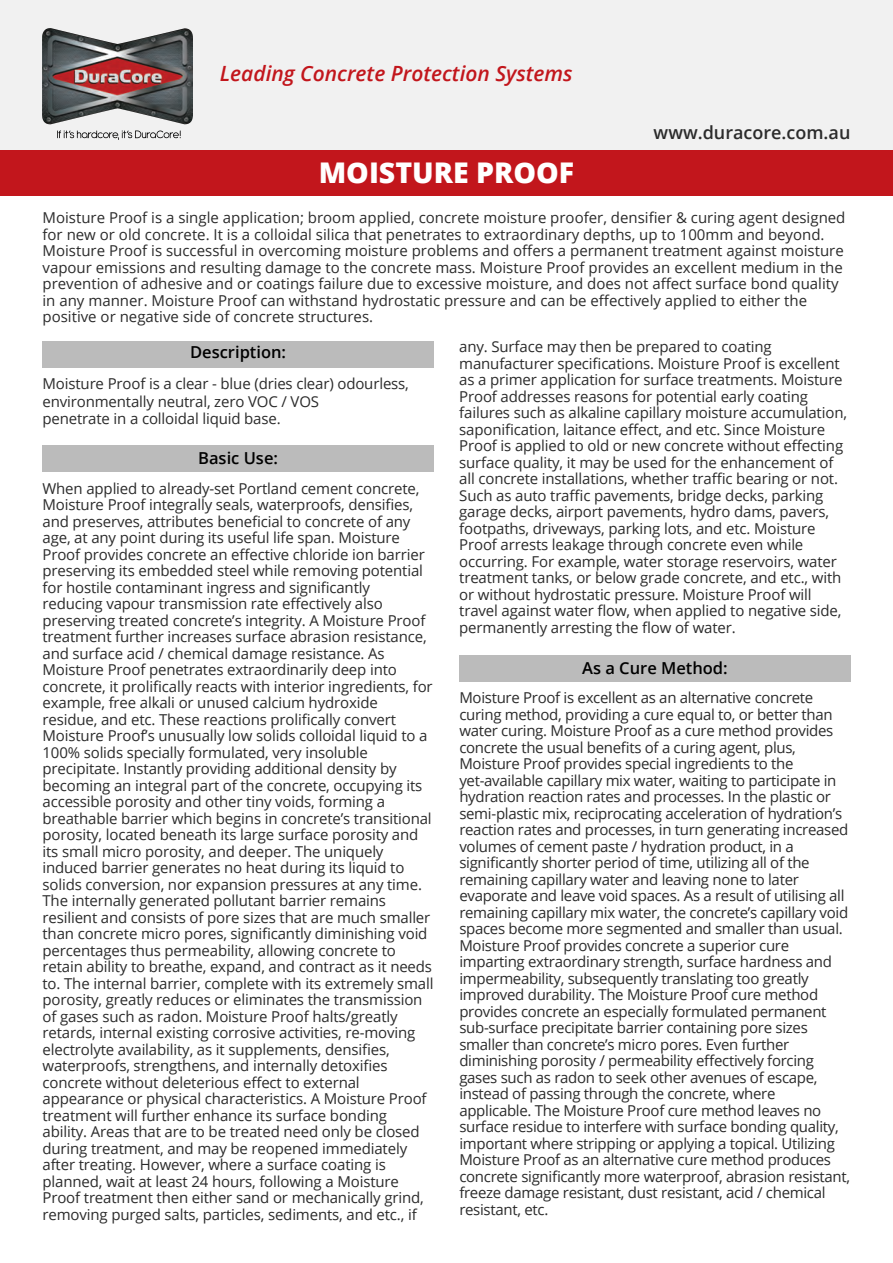
<style>
.page{position:relative;width:893px;height:1263px;background:#fff}
.page>*{position:absolute;margin:0;border:0;box-sizing:border-box;transform-origin:0 0}
.t1{font:800 28.5px "Open Sans";color:#fff}
.t2{font:italic 600 21px "Open Sans";color:#c2161c}
.t3{font:600 18px "Open Sans";color:#2b2b2b}
.t4{font:600 16.5px "Open Sans";color:#000}
.t5{font:15px/16.5px "Open Sans";letter-spacing:-.01em;color:#2b2b2b}
</style>
<div class="page">
<div style="left:0;top:0;width:893px;height:151px;background:#f1f1f1"></div>
<div style="left:0;top:151px;width:893px;height:45px;background:#c2161c"></div>
<img style="left:43px;top:28px;width:150px;height:112px">
<div style="left:43px;top:341px;width:391px;height:26px;background:#bbb"></div>
<div style="left:459px;top:655px;width:392px;height:26px;background:#bbb"></div>
<div style="left:43px;top:445px;width:391px;height:27px;background:#bbb"></div>
<h2 class="t2" style="left:220px;top:59px;width:354px">Leading Concrete Protection Systems</h2>
<p class="t3" style="left:654px;top:120px;width:198px">www.duracore.com.au</p>
<h1 class="t1" style="left:319px;top:151px;width:257px">MOISTURE PROOF</h1>
<p class="t5" style="left:43px;top:209px;width:804px">Moisture Proof is a single application; broom applied, concrete moisture proofer, densifier &amp; curing agent designed for new or old concrete. It is a colloidal silica that penetrates to extraordinary depths, up to 100mm and beyond.<br>Moisture Proof is successful in overcoming moisture problems and offers a permanent treatment against moisture vapour emissions and resulting damage to the concrete mass. Moisture Proof provides an excellent medium in the prevention of adhesive and or coatings failure due to excessive moisture, and does not affect surface bond quality in any manner. Moisture Proof can withstand hydrostatic pressure and can be effectively applied to either the positive or negative side of concrete structures.</p>
<p class="t4" style="left:190px;top:341px;width:97px">Description:</p>
<p class="t5" style="left:43px;top:375px;width:368px;line-height:17.2px">Moisture Proof is a clear - blue (dries clear) odourless, environmentally neutral, zero VOC / VOS<br>penetrate in a colloidal liquid base.</p>
<p class="t4" style="left:198px;top:447px;width:81px">Basic Use:</p>
<p class="t5" style="left:43px;top:480px;width:393px">When applied to already-set Portland cement concrete, Moisture Proof integrally seals, waterproofs, densifies, and preserves, attributes beneficial to concrete of any age, at any point during its useful life span. Moisture Proof provides concrete an effective chloride ion barrier preserving its embedded steel while removing potential for hostile contaminant ingress and significantly reducing vapour transmission rate effectively also preserving treated concrete’s integrity. A Moisture Proof treatment further increases surface abrasion resistance, and surface acid / chemical damage resistance. As Moisture Proof penetrates extraordinarily deep into concrete, it prolifically reacts with interior ingredients, for example, free alkali or unused calcium hydroxide residue, and etc. These reactions prolifically convert Moisture Proof’s unusually low solids colloidal liquid to a 100% solids specially formulated, very insoluble precipitate. Instantly providing additional density by becoming an integral part of the concrete, occupying its accessible porosity and other tiny voids, forming a breathable barrier which begins in concrete’s transitional porosity, located beneath its large surface porosity and its small micro porosity, and deeper. The uniquely induced barrier generates no heat during its liquid to solids conversion, nor expansion pressures at any time.<br>The internally generated pollutant barrier remains resilient and consists of pore sizes that are much smaller than concrete micro pores, significantly diminishing void percentages thus permeability, allowing concrete to retain ability to breathe, expand, and contract as it needs to. The internal barrier, complete with its extremely small porosity, greatly reduces or eliminates the transmission of gases such as radon. Moisture Proof halts/greatly retards, internal existing corrosive activities, re-moving electrolyte availability, as it supplements, densifies, waterproofs, strengthens, and internally detoxifies concrete without deleterious effect to external appearance or physical characteristics. A Moisture Proof treatment will further enhance its surface bonding ability. Areas that are to be treated need only be closed during treatment, and may be reopened immediately after treating. However, where a surface coating is planned, wait at least 24 hours, following a Moisture Proof treatment then either sand or mechanically grind, removing purged salts, particles, sediments, and etc., if</p>
<p class="t5" style="left:459px;top:338px;width:389px">any. Surface may then be prepared to coating manufacturer specifications. Moisture Proof is excellent as a primer application for surface treatments. Moisture Proof addresses reasons for potential early coating failures such as alkaline capillary moisture accumulation, saponification, laitance effect, and etc. Since Moisture Proof is applied to old or new concrete without effecting surface quality, it may be used for the enhancement of all concrete installations, whether traffic bearing or not.<br>Such as auto traffic pavements, bridge decks, parking garage decks, airport pavements, hydro dams, pavers, footpaths, driveways, parking lots, and etc. Moisture Proof arrests leakage through concrete even while occurring. For example, water storage reservoirs, water treatment tanks, or below grade concrete, and etc., with or without hydrostatic pressure. Moisture Proof will travel against water flow, when applied to negative side, permanently arresting the flow of water.</p>
<p class="t4" style="left:582px;top:656px;width:147px">As a Cure Method:</p>
<p class="t5" style="left:459px;top:689px;width:392px">Moisture Proof is excellent as an alternative concrete curing method, providing a cure equal to, or better than water curing. Moisture Proof as a cure method provides concrete the usual benefits of a curing agent, plus, Moisture Proof provides special ingredients to the yet-available capillary mix water, waiting to participate in hydration reaction rates and processes. In the plastic or semi-plastic mix, reciprocating acceleration of hydration’s reaction rates and processes, in turn generating increased volumes of cement paste / hydration product, in a significantly shorter period of time, utilizing all of the remaining capillary water and leaving none to later evaporate and leave void spaces. As a result of utilising all remaining capillary mix water, the concrete’s capillary void spaces become more segmented and smaller than usual.<br>Moisture Proof provides concrete a superior cure imparting extraordinary strength, surface hardness and impermeability, subsequently translating too greatly improved durability. The Moisture Proof cure method provides concrete an especially formulated permanent sub-surface precipitate barrier containing pore sizes smaller than concrete’s micro pores. Even further diminishing porosity / permeability effectively forcing gases such as radon to seek other avenues of escape, instead of passing through the concrete, where applicable. The Moisture Proof cure method leaves no surface residue to interfere with surface bonding quality, important where stripping or applying a topical. Utilizing Moisture Proof as an alternative cure method produces concrete significantly more waterproof, abrasion resistant, freeze damage resistant, dust resistant, acid / chemical resistant, etc.</p>
</div>
